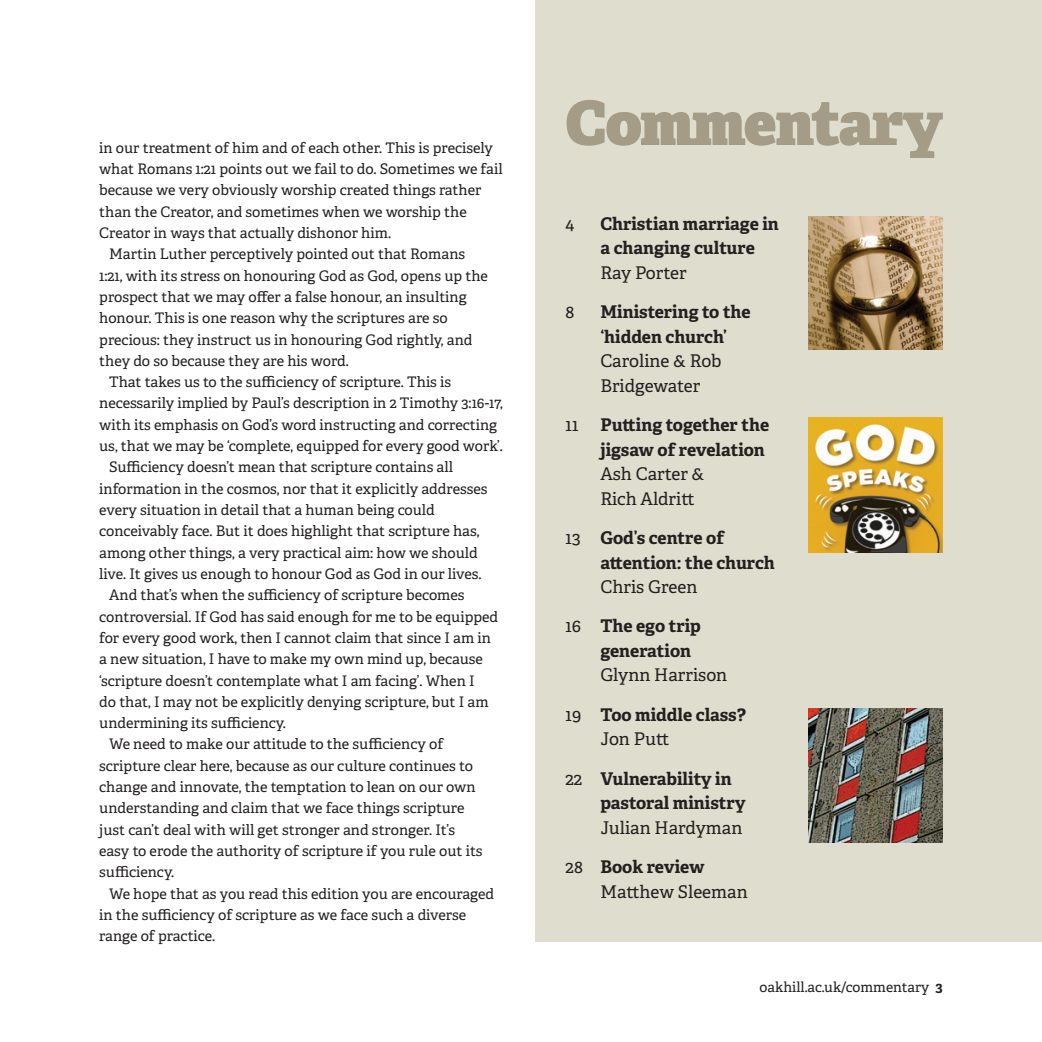
<style>
.page{position:relative;width:1042px;height:1042px;background:#fff}
.page>*{position:absolute;margin:0;border:0;box-sizing:border-box;transform-origin:0 0}
.t1{font:800 61.25px "Adelle";letter-spacing:-.025em;color:#a49c87}
.t2{font:700 17.5px/24.5px "Adelle";color:#231f20}
.t3{font:17.5px/24.5px "Adelle";color:#231f20}
.t4{font:14.53px "Adelle";color:#231f20}
.t5{font:14px "Adelle";color:#231f20}
.s1{font-weight:400}
.s2{font-weight:700}
</style>
<div class="page">
<div style="left:536px;top:0;width:506px;height:941px;background:#dfddce"></div>
<img style="left:809px;top:418px;width:134px;height:134px">
<img style="left:809px;top:708px;width:133px;height:134px">
<img style="left:809px;top:216px;width:134px;height:134px">
<p class="t4" style="left:99px;top:139px;width:395px">in our treatment of him and of each other. This is precisely</p>
<p class="t4" style="left:99px;top:160px;width:405px">what Romans 1:21 points out we fail to do. Sometimes we fail</p>
<p class="t4" style="left:99px;top:181px;width:384px">because we very obviously worship created things rather</p>
<p class="t4" style="left:99px;top:203px;width:369px">than the Creator, and sometimes when we worship the</p>
<p class="t4" style="left:99px;top:224px;width:293px">Creator in ways that actually dishonor him.</p>
<p class="t4" style="left:109px;top:245px;width:357px">Martin Luther perceptively pointed out that Romans</p>
<p class="t4" style="left:99px;top:266px;width:390px">1:21, with its stress on honouring God as God, opens up the</p>
<p class="t4" style="left:99px;top:288px;width:369px">prospect that we may offer a false honour, an insulting</p>
<p class="t4" style="left:99px;top:309px;width:350px">honour. This is one reason why the scriptures are so</p>
<p class="t4" style="left:99px;top:330px;width:375px">precious: they instruct us in honouring God rightly, and</p>
<p class="t4" style="left:99px;top:352px;width:251px">they do so because they are his word.</p>
<p class="t4" style="left:109px;top:373px;width:343px">That takes us to the sufficiency of scripture. This is</p>
<p class="t4" style="left:99px;top:394px;width:405px">necessarily implied by Paul’s description in 2 Timothy 3:16-17,</p>
<p class="t4" style="left:99px;top:416px;width:399px">with its emphasis on God’s word instructing and correcting</p>
<p class="t4" style="left:99px;top:437px;width:405px">us, that we may be ‘complete, equipped for every good work’.</p>
<p class="t4" style="left:109px;top:458px;width:345px">Sufficiency doesn’t mean that scripture contains all</p>
<p class="t4" style="left:99px;top:480px;width:390px">information in the cosmos, nor that it explicitly addresses</p>
<p class="t4" style="left:99px;top:501px;width:337px">every situation in detail that a human being could</p>
<p class="t4" style="left:99px;top:522px;width:382px">conceivably face. But it does highlight that scripture has,</p>
<p class="t4" style="left:99px;top:543px;width:380px">among other things, a very practical aim: how we should</p>
<p class="t4" style="left:99px;top:565px;width:384px">live. It gives us enough to honour God as God in our lives.</p>
<p class="t4" style="left:109px;top:586px;width:357px">And that’s when the sufficiency of scripture becomes</p>
<p class="t4" style="left:99px;top:607px;width:400px">controversial. If God has said enough for me to be equipped</p>
<p class="t4" style="left:99px;top:629px;width:393px">for every good work, then I cannot claim that since I am in</p>
<p class="t4" style="left:99px;top:650px;width:385px">a new situation, I have to make my own mind up, because</p>
<p class="t4" style="left:99px;top:671px;width:377px">‘scripture doesn’t contemplate what I am facing’. When I</p>
<p class="t4" style="left:99px;top:693px;width:391px">do that, I may not be explicitly denying scripture, but I am</p>
<p class="t4" style="left:99px;top:714px;width:188px">undermining its sufficiency.</p>
<p class="t4" style="left:109px;top:735px;width:336px">We need to make our attitude to the sufficiency of</p>
<p class="t4" style="left:99px;top:757px;width:375px">scripture clear here, because as our culture continues to</p>
<p class="t4" style="left:99px;top:778px;width:378px">change and innovate, the temptation to lean on our own</p>
<p class="t4" style="left:99px;top:799px;width:367px">understanding and claim that we face things scripture</p>
<p class="t4" style="left:99px;top:820px;width:357px">just can’t deal with will get stronger and stronger. It’s</p>
<p class="t4" style="left:99px;top:842px;width:385px">easy to erode the authority of scripture if you rule out its</p>
<p class="t4" style="left:99px;top:863px;width:76px">sufficiency.</p>
<p class="t4" style="left:109px;top:884px;width:386px">We hope that as you read this edition you are encouraged</p>
<p class="t4" style="left:99px;top:906px;width:368px">in the sufficiency of scripture as we face such a diverse</p>
<p class="t4" style="left:99px;top:927px;width:117px">range of practice.</p>
<h1 class="t1" style="left:566px;top:83px;width:379px">Commentary</h1>
<p class="t3" style="left:566px;top:212px;width:10px">4</p>
<p class="t2" style="left:600px;top:211px;width:180px">Christian marriage in a changing culture</p>
<p class="t3" style="left:600px;top:261px;width:88px">Ray Porter</p>
<p class="t3" style="left:566px;top:300px;width:10px">8</p>
<p class="t2" style="left:600px;top:300px;width:152px">Ministering to the ‘hidden church’</p>
<p class="t3" style="left:600px;top:349px;width:123px">Caroline &amp; Rob<br>Bridgewater</p>
<p class="t3" style="left:566px;top:413px;width:14px">11</p>
<p class="t2" style="left:600px;top:413px;width:170px">Putting together the jigsaw of revelation</p>
<p class="t3" style="left:600px;top:462px;width:105px">Ash Carter &amp;<br>Rich Aldritt</p>
<p class="t2" style="left:600px;top:526px;width:176px;text-indent:-35px"><span class="s1">13</span> God’s centre of attention: the church</p>
<p class="t3" style="left:600px;top:575px;width:99px">Chris Green</p>
<p class="t2" style="left:600px;top:614px;width:102px;text-indent:-35px"><span class="s1">16</span> The ego trip generation</p>
<p class="t3" style="left:600px;top:663px;width:128px">Glynn Harrison</p>
<p class="t2" style="left:600px;top:702px;width:147px;text-indent:-35px"><span class="s1">19</span> Too middle class?<br><span class="s1">Jon Putt</span></p>
<p class="t2" style="left:600px;top:766px;width:147px;text-indent:-35px"><span class="s1">22</span> Vulnerability in pastoral ministry</p>
<p class="t3" style="left:600px;top:815px;width:143px">Julian Hardyman</p>
<p class="t3" style="left:600px;top:855px;width:149px;text-indent:-35px">28 <span class="s2">Book review<br></span>Matthew Sleeman</p>
<p class="t5" style="left:759px;top:978px;width:185px">oakhill.ac.uk/commentary <span class="s2">3</span></p>
</div>
